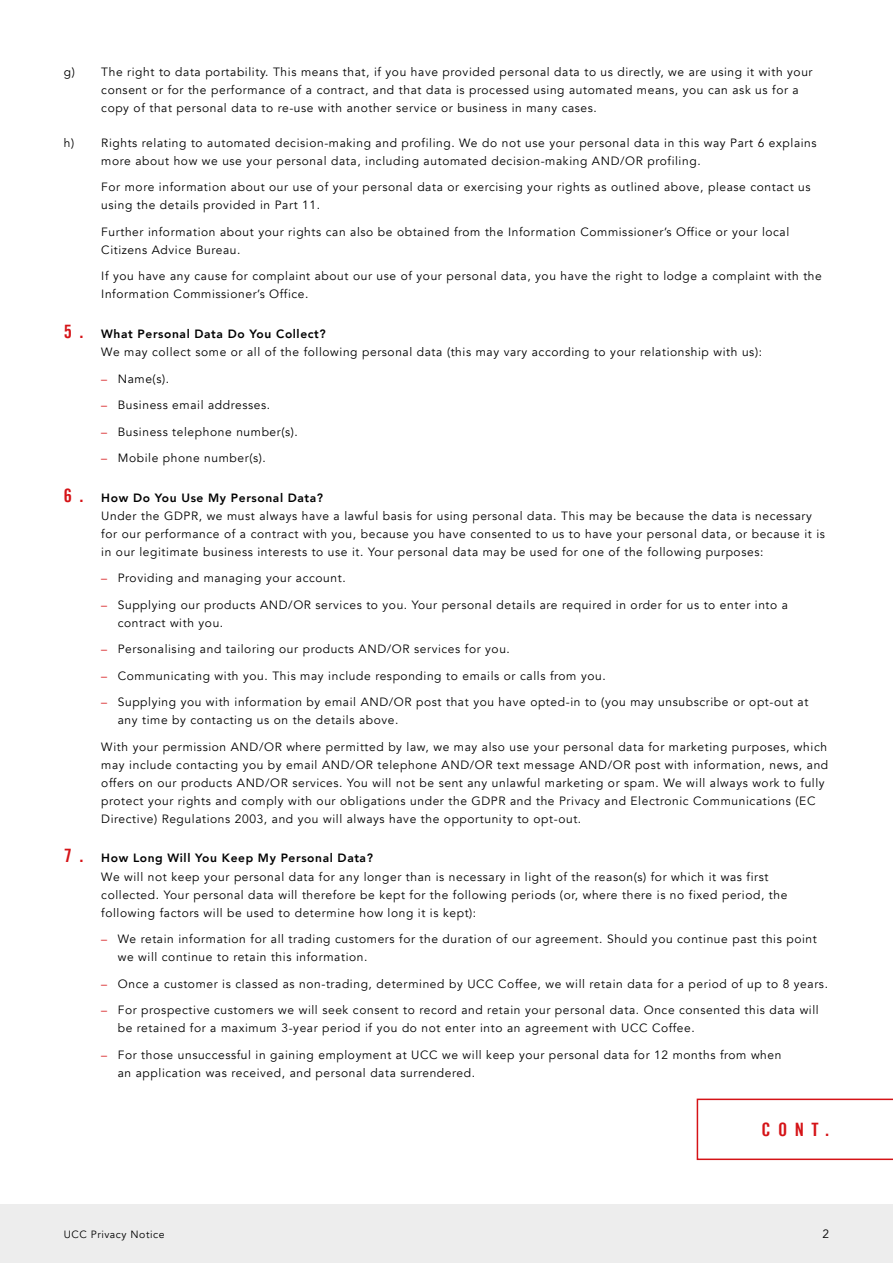
<style>
.page{position:relative;width:893px;height:1263px;background:#fff}
.page>*{position:absolute;margin:0;border:0;box-sizing:border-box;transform-origin:0 0}
.t1{font:18.45px "Trade Gothic Bold Cond Twenty";color:#d51317}
.t2{font:12px/18px "Avenir";letter-spacing:.05em;color:#000}
.t3{font:10.5px "Avenir";letter-spacing:.05em;color:#000}
.s1{font-family:"Trade Gothic Bold Cond Twenty";font-size:18.45px;color:#d51317}
.s2{font-weight:800}
.s3{color:#d51317}
</style>
<div class="page">
<svg style="left:697px;top:1098px;width:196px;height:62px"></svg>
<div style="left:0;top:1204px;width:893px;height:59px;background:#ededed"></div>
<p class="t2" style="left:101px;top:63px;width:713px;text-indent:-38px">g) The right to data portability. This means that, if you have provided personal data to us directly, we are using it with your consent or for the performance of a contract, and that data is processed using automated means, you can ask us for a copy of that personal data to re-use with another service or business in many cases.</p>
<p class="t2" style="left:101px;top:134px;width:717px;text-indent:-38px">h) Rights relating to automated decision-making and profiling. We do not use your personal data in this way Part 6 explains more about how we use your personal data, including automated decision-making AND/OR profiling.</p>
<p class="t2" style="left:101px;top:178px;width:711px">For more information about our use of your personal data or exercising your rights as outlined above, please contact us using the details provided in Part 11.</p>
<p class="t2" style="left:101px;top:223px;width:689px">Further information about your rights can also be obtained from the Information Commissioner’s Office or your local<br>Citizens Advice Bureau.</p>
<p class="t2" style="left:101px;top:267px;width:722px">If you have any cause for complaint about our use of your personal data, you have the right to lodge a complaint with the<br>Information Commissioner’s Office.</p>
<p class="t2" style="left:101px;top:325px;width:662px;text-indent:-38px"><span class="s1">5 .</span> <span class="s2">What Personal Data Do You Collect?<br></span>We may collect some or all of the following personal data (this may vary according to your relationship with us):</p>
<p class="t2" style="left:101px;top:370px;width:69px"><span class="s3">–</span> Name(s).</p>
<p class="t2" style="left:101px;top:396px;width:170px"><span class="s3">–</span> Business email addresses.</p>
<p class="t2" style="left:101px;top:423px;width:198px"><span class="s3">–</span> Business telephone number(s).</p>
<p class="t2" style="left:101px;top:449px;width:166px"><span class="s3">–</span> Mobile phone number(s).</p>
<p class="t2" style="left:101px;top:489px;width:725px;text-indent:-38px"><span class="s1">6 .</span> <span class="s2">How Do You Use My Personal Data?<br></span>Under the GDPR, we must always have a lawful basis for using personal data. This may be because the data is necessary for our performance of a contract with you, because you have consented to us to have your personal data, or because it is in our legitimate business interests to use it. Your personal data may be used for one of the following purposes:</p>
<p class="t2" style="left:101px;top:569px;width:246px"><span class="s3">–</span> Providing and managing your account.</p>
<p class="t2" style="left:118px;top:596px;width:672px;text-indent:-16px"><span class="s3">–</span> Supplying our products AND/OR services to you. Your personal details are required in order for us to enter into a contract with you.</p>
<p class="t2" style="left:101px;top:640px;width:410px"><span class="s3">–</span> Personalising and tailoring our products AND/OR services for you.</p>
<p class="t2" style="left:101px;top:667px;width:506px"><span class="s3">–</span> Communicating with you. This may include responding to emails or calls from you.</p>
<p class="t2" style="left:118px;top:693px;width:692px;text-indent:-16px"><span class="s3">–</span> Supplying you with information by email AND/OR post that you have opted-in to (you may unsubscribe or opt-out at any time by contacting us on the details above.</p>
<p class="t2" style="left:101px;top:738px;width:728px">With your permission AND/OR where permitted by law, we may also use your personal data for marketing purposes, which may include contacting you by email AND/OR telephone AND/OR text message AND/OR post with information, news, and offers on our products AND/OR services. You will not be sent any unlawful marketing or spam. We will always work to fully protect your rights and comply with our obligations under the GDPR and the Privacy and Electronic Communications (EC Directive) Regulations 2003, and you will always have the opportunity to opt-out.</p>
<p class="t2" style="left:101px;top:849px;width:688px;text-indent:-38px"><span class="s1">7 .</span> <span class="s2">How Long Will You Keep My Personal Data?<br></span>We will not keep your personal data for any longer than is necessary in light of the reason(s) for which it was first collected. Your personal data will therefore be kept for the following periods (or, where there is no fixed period, the following factors will be used to determine how long it is kept):</p>
<p class="t2" style="left:118px;top:930px;width:700px;text-indent:-16px"><span class="s3">–</span> We retain information for all trading customers for the duration of our agreement. Should you continue past this point we will continue to retain this information.</p>
<p class="t2" style="left:101px;top:974px;width:728px"><span class="s3">–</span> Once a customer is classed as non-trading, determined by UCC Coffee, we will retain data for a period of up to 8 years.</p>
<p class="t2" style="left:118px;top:1001px;width:702px;text-indent:-16px"><span class="s3">–</span> For prospective customers we will seek consent to record and retain your personal data. Once consented this data will be retained for a maximum 3-year period if you do not enter into an agreement with UCC Coffee.</p>
<p class="t2" style="left:118px;top:1046px;width:665px;text-indent:-16px"><span class="s3">–</span> For those unsuccessful in gaining employment at UCC we will keep your personal data for 12 months from when an application was received, and personal data surrendered.</p>
<h1 class="t1" style="left:762px;top:1118px;width:69px">CONT.</h1>
<p class="t3" style="left:64px;top:1228px;width:102px">UCC Privacy Notice</p>
<p class="t2" style="left:822px;top:1225px;width:8px">2</p>
</div>
